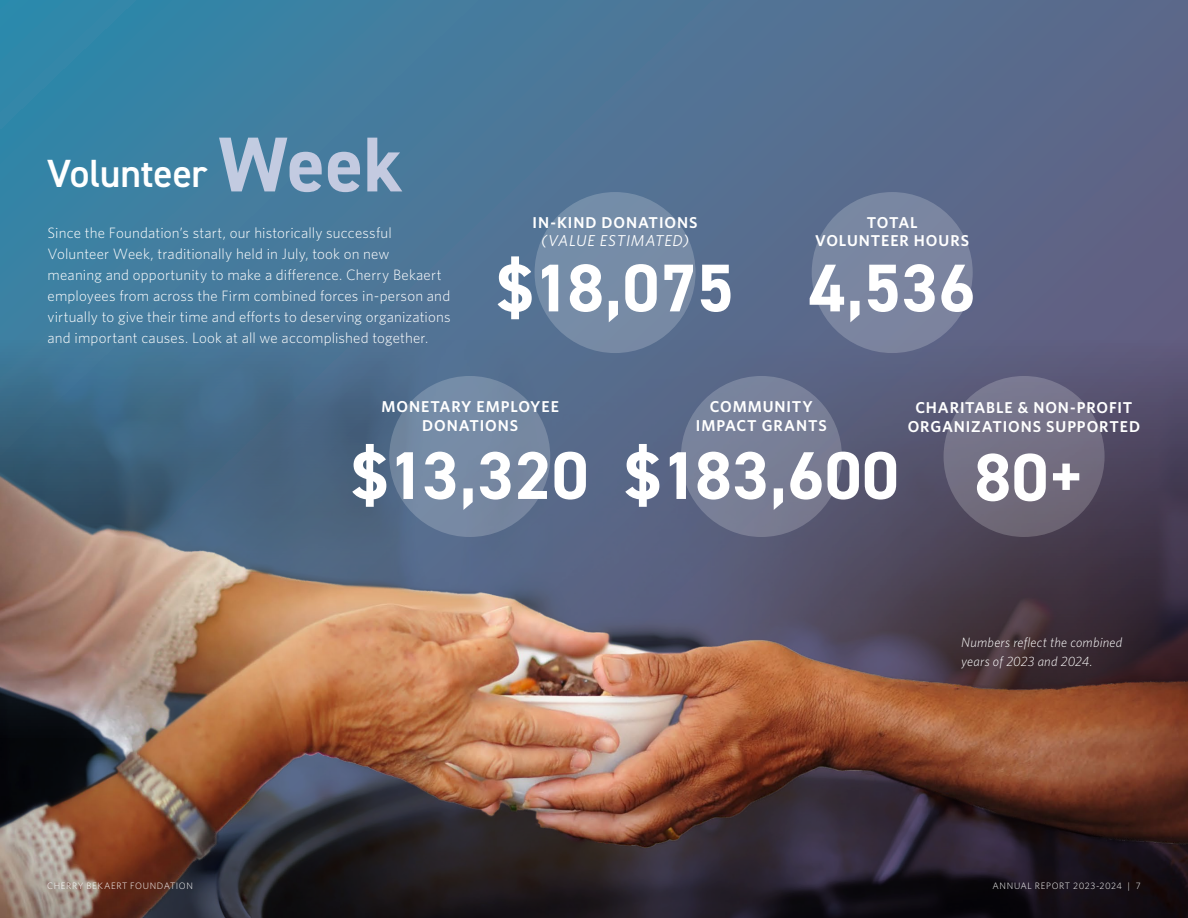
<style>
.page{position:relative;width:1188px;height:918px;background:#fff}
.page>*{position:absolute;margin:0;border:0;box-sizing:border-box;transform-origin:0 0}
.t1{font:700 67.8px "DIN2014";letter-spacing:.01em;color:#fff}
.t2{font:600 39.45px "DIN2014";letter-spacing:-.005em;color:#fff}
.Body_Copy{font:600 15.75px/18.9px "Whitney";letter-spacing:.055em;color:#fff;text-align:center}
.Body_Copy-2{font:300 15px/21px "Whitney";letter-spacing:.01em;color:#fff}
.Body_Copy-3{font:italic 300 13.5px/19.5px "Whitney";letter-spacing:.015em;color:#fff}
.t3{font:300 9.3px "Whitney";letter-spacing:.06em;color:#fff}
.s1{font-weight:700;font-size:78px;color:#ac98ae}
.s2{font-weight:400;font-style:italic}
</style>
<div class="page">
<svg style="left:0;top:0;width:1188px;height:447px;background:#4d7192"></svg>
<img style="left:0;top:447px;width:1188px;height:471px">
<div style="left:812px;top:192px;width:161px;height:161px;background:#7b85a0;border-radius:50%"></div>
<div style="left:389px;top:376px;width:161px;height:161px;background:#7689a4;border-radius:50%"></div>
<div style="left:681px;top:376px;width:161px;height:161px;background:#787f98;border-radius:50%"></div>
<div style="left:944px;top:376px;width:161px;height:161px;background:linear-gradient(to bottom,#7a7a93,#6c6471);border-radius:50%"></div>
<div style="left:535px;top:192px;width:161px;height:161px;background:#768ca7;border-radius:50%"></div>
<h1 class="t2" style="left:47px;top:147px;width:357px">Volunteer <span class="s1">Week</span></h1>
<p class="Body_Copy-2" style="left:48px;top:221px;width:405px">Since the Foundation’s start, our historically successful Volunteer Week, traditionally held in July, took on new<br>meaning and opportunity to make a difference. Cherry Bekaert employees from across the Firm combined forces in-person and virtually to give their time and efforts to deserving organizations and important causes. Look at all we accomplished together.</p>
<p class="Body_Copy" style="left:533px;top:212px;width:166px">IN-KIND DONATIONS <span class="s2">(VALUE ESTIMATED)</span></p>
<p class="t1" style="left:496px;top:243px;width:239px">$18,075</p>
<p class="Body_Copy" style="left:815px;top:212px;width:156px">TOTAL<br>VOLUNTEER HOURS</p>
<p class="t1" style="left:809px;top:243px;width:168px">4,536</p>
<p class="Body_Copy" style="left:382px;top:397px;width:179px">MONETARY EMPLOYEE<br>DONATIONS</p>
<p class="t1" style="left:351px;top:430px;width:239px">$13,320</p>
<p class="Body_Copy" style="left:696px;top:397px;width:133px">COMMUNITY<br>IMPACT GRANTS</p>
<p class="t1" style="left:624px;top:430px;width:276px">$183,600</p>
<p class="Body_Copy" style="left:908px;top:398px;width:234px">CHARITABLE &amp; NON-PROFIT<br>ORGANIZATIONS SUPPORTED</p>
<p class="t1" style="left:975px;top:432px;width:113px">80+</p>
<p class="Body_Copy-3" style="left:961px;top:632px;width:163px">Numbers reflect the combined years of 2023 and 2024.</p>
<p class="t3" style="left:47px;top:880px;width:147px">CHERRY BEKAERT FOUNDATION</p>
<p class="t3" style="left:993px;top:880px;width:150px">ANNUAL REPORT 2023-2024 | 7</p>
</div>
